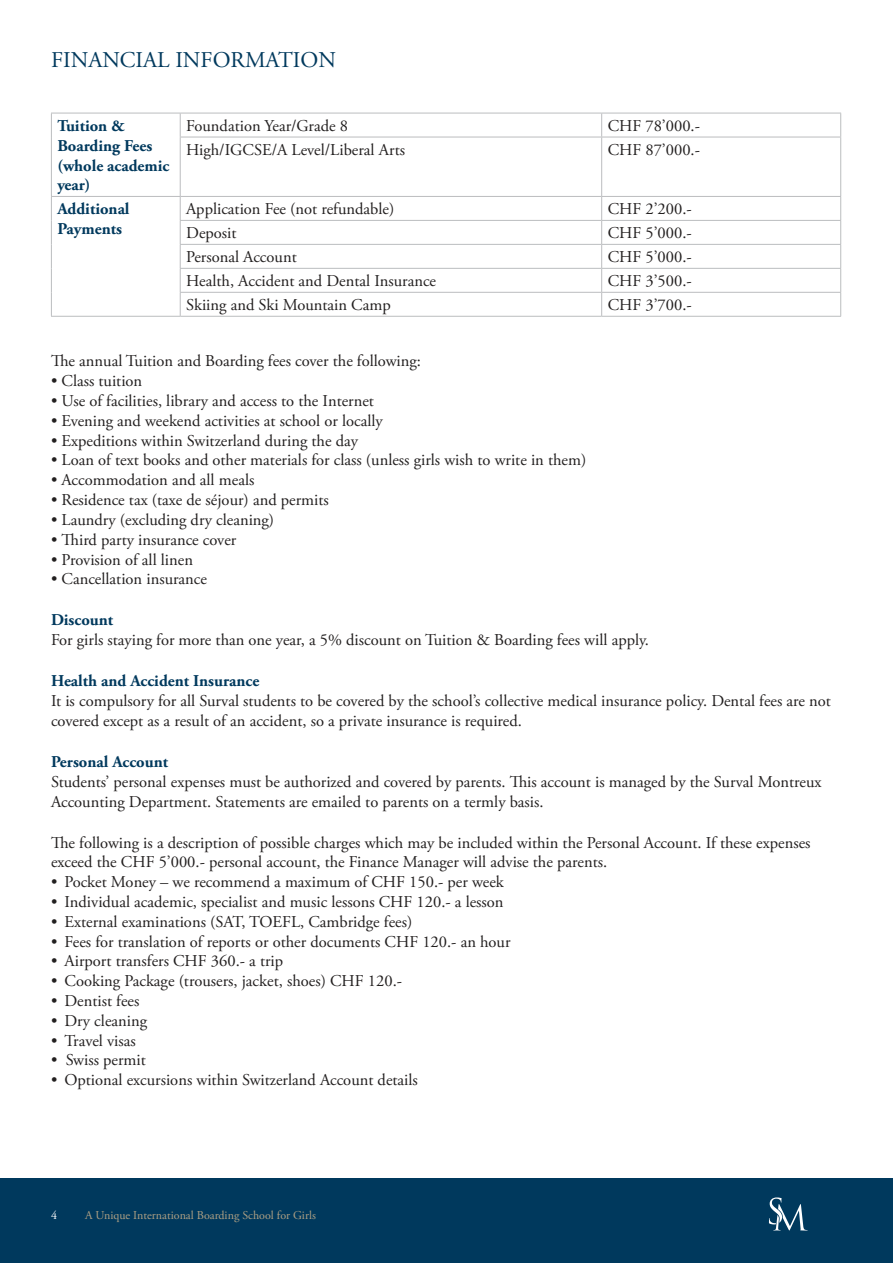
<style>
.page{position:relative;width:893px;height:1263px;background:#fff}
.page>*{position:absolute;margin:0;border:0;box-sizing:border-box;transform-origin:0 0}
.t1{font:22.5px "Adobe Garamond Pro";color:#00395d}
.t2{font:16.5px/19.8px "Adobe Garamond Pro";color:#221f1f}
.t3{font:700 16.5px/19.8px "Adobe Garamond Pro";color:#00395d}
.t4{font:12px "Adobe Garamond Pro";color:#aea084}
.t5{font:12px "Adobe Garamond Pro";color:#fff}
</style>
<div class="page">
<div style="left:0;top:1178px;width:893px;height:85px;background:#00395d"></div>
<svg style="left:769px;top:1197px;width:37px;height:33px"></svg>
<hr style="left:51px;top:113px;width:129px;height:1px;background:#bbbdbf">
<svg style="left:51px;top:113px;width:1px;height:24px"></svg>
<hr style="left:51px;top:137px;width:1px;height:59px;background:#bbbdbf">
<hr style="left:180px;top:113px;width:422px;height:1px;background:#bbbdbf">
<svg style="left:180px;top:113px;width:1px;height:24px"></svg>
<hr style="left:602px;top:113px;width:239px;height:1px;background:#bbbdbf">
<svg style="left:601px;top:113px;width:1px;height:24px"></svg>
<svg style="left:840px;top:113px;width:1px;height:24px"></svg>
<hr style="left:180px;top:137px;width:422px;height:1px;background:#bbbdbf">
<hr style="left:180px;top:137px;width:1px;height:59px;background:#bbbdbf">
<hr style="left:602px;top:137px;width:239px;height:1px;background:#bbbdbf">
<hr style="left:601px;top:137px;width:1px;height:59px;background:#bbbdbf">
<hr style="left:840px;top:137px;width:1px;height:59px;background:#bbbdbf">
<hr style="left:51px;top:196px;width:129px;height:1px;background:#bbbdbf">
<svg style="left:51px;top:197px;width:1px;height:119px"></svg>
<hr style="left:51px;top:316px;width:129px;height:1px;background:#bbbdbf">
<hr style="left:180px;top:196px;width:422px;height:1px;background:#bbbdbf">
<hr style="left:602px;top:196px;width:239px;height:1px;background:#bbbdbf">
<hr style="left:180px;top:220px;width:422px;height:1px;background:#bbbdbf">
<hr style="left:602px;top:220px;width:239px;height:1px;background:#bbbdbf">
<hr style="left:180px;top:244px;width:422px;height:1px;background:#bbbdbf">
<hr style="left:602px;top:244px;width:239px;height:1px;background:#bbbdbf">
<hr style="left:180px;top:268px;width:422px;height:1px;background:#bbbdbf">
<hr style="left:602px;top:268px;width:239px;height:1px;background:#bbbdbf">
<hr style="left:180px;top:292px;width:422px;height:1px;background:#bbbdbf">
<svg style="left:180px;top:197px;width:1px;height:119px"></svg>
<hr style="left:602px;top:292px;width:239px;height:1px;background:#bbbdbf">
<svg style="left:601px;top:197px;width:1px;height:119px"></svg>
<svg style="left:840px;top:197px;width:1px;height:119px"></svg>
<hr style="left:180px;top:316px;width:422px;height:1px;background:#bbbdbf">
<hr style="left:602px;top:316px;width:239px;height:1px;background:#bbbdbf">
<h1 class="t1" style="left:51px;top:51px;width:286px">FINANCIAL INFORMATION</h1>
<p class="t3" style="left:57px;top:117px;width:114px">Tuition &amp;<br>Boarding Fees (whole academic year)</p>
<p class="t2" style="left:186px;top:117px;width:163px">Foundation Year/Grade 8</p>
<p class="t2" style="left:608px;top:117px;width:94px">CHF 78’000.-</p>
<p class="t2" style="left:186px;top:141px;width:220px">High/IGCSE/A Level/Liberal Arts</p>
<p class="t2" style="left:608px;top:141px;width:94px">CHF 87’000.-</p>
<p class="t3" style="left:57px;top:201px;width:74px">Additional<br>Payments</p>
<p class="t2" style="left:186px;top:201px;width:210px">Application Fee (not refundable)</p>
<p class="t2" style="left:608px;top:201px;width:86px">CHF 2’200.-</p>
<p class="t2" style="left:186px;top:225px;width:52px">Deposit</p>
<p class="t2" style="left:608px;top:225px;width:86px">CHF 5’000.-</p>
<p class="t2" style="left:186px;top:249px;width:112px">Personal Account</p>
<p class="t2" style="left:608px;top:249px;width:86px">CHF 5’000.-</p>
<p class="t2" style="left:186px;top:273px;width:251px">Health, Accident and Dental Insurance</p>
<p class="t2" style="left:608px;top:273px;width:86px">CHF 3’500.-</p>
<p class="t2" style="left:186px;top:297px;width:206px">Skiing and Ski Mountain Camp</p>
<p class="t2" style="left:608px;top:297px;width:86px">CHF 3’700.-</p>
<p class="t2" style="left:51px;top:353px;width:371px">The annual Tuition and Boarding fees cover the following:</p>
<p class="t2" style="left:51px;top:373px;width:93px">• Class tuition</p>
<p class="t2" style="left:51px;top:392px;width:324px">• Use of facilities, library and access to the Internet</p>
<p class="t2" style="left:51px;top:412px;width:333px">• Evening and weekend activities at school or locally</p>
<p class="t2" style="left:51px;top:432px;width:308px">• Expeditions within Switzerland during the day</p>
<p class="t2" style="left:51px;top:452px;width:537px">• Loan of text books and other materials for class (unless girls wish to write in them)</p>
<p class="t2" style="left:51px;top:472px;width:205px">• Accommodation and all meals</p>
<p class="t2" style="left:51px;top:491px;width:279px">• Residence tax (taxe de séjour) and permits</p>
<p class="t2" style="left:51px;top:511px;width:225px">• Laundry (excluding dry cleaning)</p>
<p class="t2" style="left:51px;top:531px;width:187px">• Third party insurance cover</p>
<p class="t2" style="left:51px;top:551px;width:144px">• Provision of all linen</p>
<p class="t2" style="left:51px;top:571px;width:158px">• Cancellation insurance</p>
<p class="t3" style="left:51px;top:612px;width:64px">Discount</p>
<p class="t2" style="left:51px;top:632px;width:600px">For girls staying for more than one year, a 5% discount on Tuition &amp; Boarding fees will apply.</p>
<p class="t3" style="left:51px;top:673px;width:210px">Health and Accident Insurance</p>
<p class="t2" style="left:51px;top:692px;width:781px">It is compulsory for all Surval students to be covered by the school’s collective medical insurance policy. Dental fees are not covered except as a result of an accident, so a private insurance is required.</p>
<p class="t3" style="left:51px;top:753px;width:119px">Personal Account</p>
<p class="t2" style="left:51px;top:773px;width:772px">Students’ personal expenses must be authorized and covered by parents. This account is managed by the Surval Montreux<br>Accounting Department. Statements are emailed to parents on a termly basis.</p>
<p class="t2" style="left:51px;top:834px;width:761px">The following is a description of possible charges which may be included within the Personal Account. If these expenses exceed the CHF 5’000.- personal account, the Finance Manager will advise the parents.</p>
<p class="t2" style="left:51px;top:873px;width:454px">• Pocket Money – we recommend a maximum of CHF 150.- per week</p>
<p class="t2" style="left:51px;top:893px;width:454px">• Individual academic, specialist and music lessons CHF 120.- a lesson</p>
<p class="t2" style="left:51px;top:913px;width:363px">• External examinations (SAT, TOEFL, Cambridge fees)</p>
<p class="t2" style="left:51px;top:933px;width:461px">• Fees for translation of reports or other documents CHF 120.- an hour</p>
<p class="t2" style="left:51px;top:953px;width:234px">• Airport transfers CHF 360.- a trip</p>
<p class="t2" style="left:51px;top:972px;width:353px">• Cooking Package (trousers, jacket, shoes) CHF 120.-</p>
<p class="t2" style="left:51px;top:992px;width:90px">• Dentist fees</p>
<p class="t2" style="left:51px;top:1012px;width:98px">• Dry cleaning</p>
<p class="t2" style="left:51px;top:1032px;width:86px">• Travel visas</p>
<p class="t2" style="left:51px;top:1052px;width:96px">• Swiss permit</p>
<p class="t2" style="left:51px;top:1071px;width:368px">• Optional excursions within Switzerland Account details</p>
<p class="t5" style="left:51px;top:1211px;width:7px">4</p>
<p class="t4" style="left:85px;top:1211px;width:232px">A Unique International Boarding School for Girls</p>
</div>
